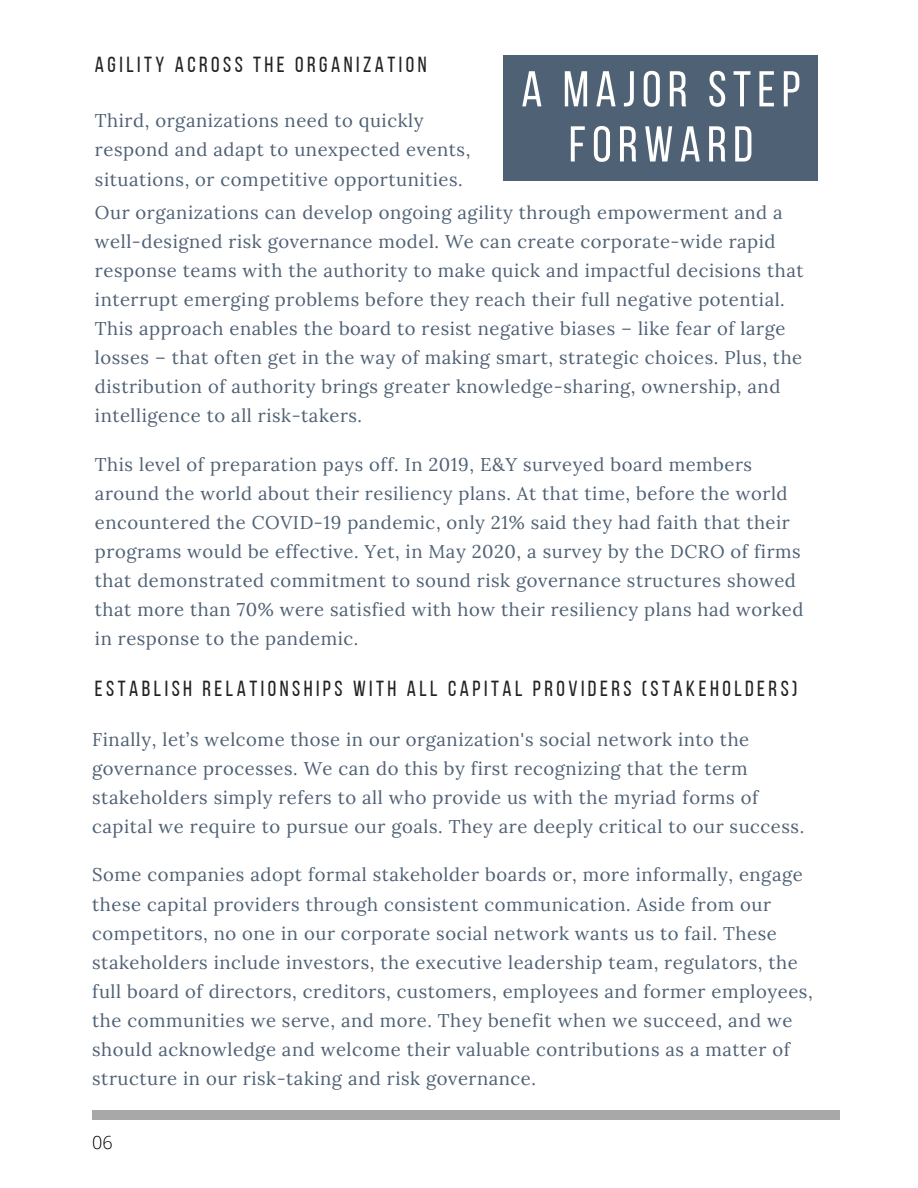
<style>
.page{position:relative;width:918px;height:1188px;background:#fff}
.page>*{position:absolute;margin:0;border:0;box-sizing:border-box;transform-origin:0 0}
.t1{font:50.25px/55.2px "Bebas Neue";letter-spacing:.125em;color:#fff;text-align:center}
.t2{font:21.75px "Bebas Neue";letter-spacing:.16em;color:#222}
.t3{font:18.45px/29.1px "Lora";letter-spacing:.03em;color:#4f6174}
.t4{font:300 18px "Open Sans";color:#000}
</style>
<div class="page">
<div style="left:92px;top:1111px;width:748px;height:9px;background:#a8a8a8"></div>
<div style="left:504px;top:56px;width:314px;height:125px;background:#4f6174"></div>
<p class="t2" style="left:95px;top:56px;width:333px">AGILITY ACROSS THE ORGANIZATION</p>
<p class="t3" style="left:95px;top:106px;width:377px">Third, organizations need to quickly respond and adapt to unexpected events, situations, or competitive opportunities.</p>
<h1 class="t1" style="left:521px;top:66px;width:281px">A MAJOR STEP<br>FORWARD</h1>
<p class="t3" style="left:95px;top:197px;width:710px">Our organizations can develop ongoing agility through empowerment and a well-designed risk governance model. We can create corporate-wide rapid response teams with the authority to make quick and impactful decisions that interrupt emerging problems before they reach their full negative potential.<br>This approach enables the board to resist negative biases – like fear of large losses – that often get in the way of making smart, strategic choices. Plus, the distribution of authority brings greater knowledge-sharing, ownership, and intelligence to all risk-takers.</p>
<p class="t3" style="left:95px;top:449px;width:710px">This level of preparation pays off. In 2019, E&amp;Y surveyed board members around the world about their resiliency plans. At that time, before the world encountered the COVID-19 pandemic, only 21% said they had faith that their programs would be effective. Yet, in May 2020, a survey by the DCRO of firms that demonstrated commitment to sound risk governance structures showed that more than 70% were satisfied with how their resiliency plans had worked in response to the pandemic.</p>
<p class="t2" style="left:95px;top:679px;width:704px">ESTABLISH RELATIONSHIPS WITH ALL CAPITAL PROVIDERS (STAKEHOLDERS)</p>
<p class="t3" style="left:92px;top:724px;width:713px">Finally, let’s welcome those in our organization's social network into the governance processes. We can do this by first recognizing that the term stakeholders simply refers to all who provide us with the myriad forms of capital we require to pursue our goals. They are deeply critical to our success.</p>
<p class="t3" style="left:92px;top:860px;width:722px">Some companies adopt formal stakeholder boards or, more informally, engage these capital providers through consistent communication. Aside from our competitors, no one in our corporate social network wants us to fail. These stakeholders include investors, the executive leadership team, regulators, the full board of directors, creditors, customers, employees and former employees, the communities we serve, and more. They benefit when we succeed, and we should acknowledge and welcome their valuable contributions as a matter of structure in our risk-taking and risk governance.</p>
<p class="t4" style="left:92px;top:1130px;width:22px">06</p>
</div>
